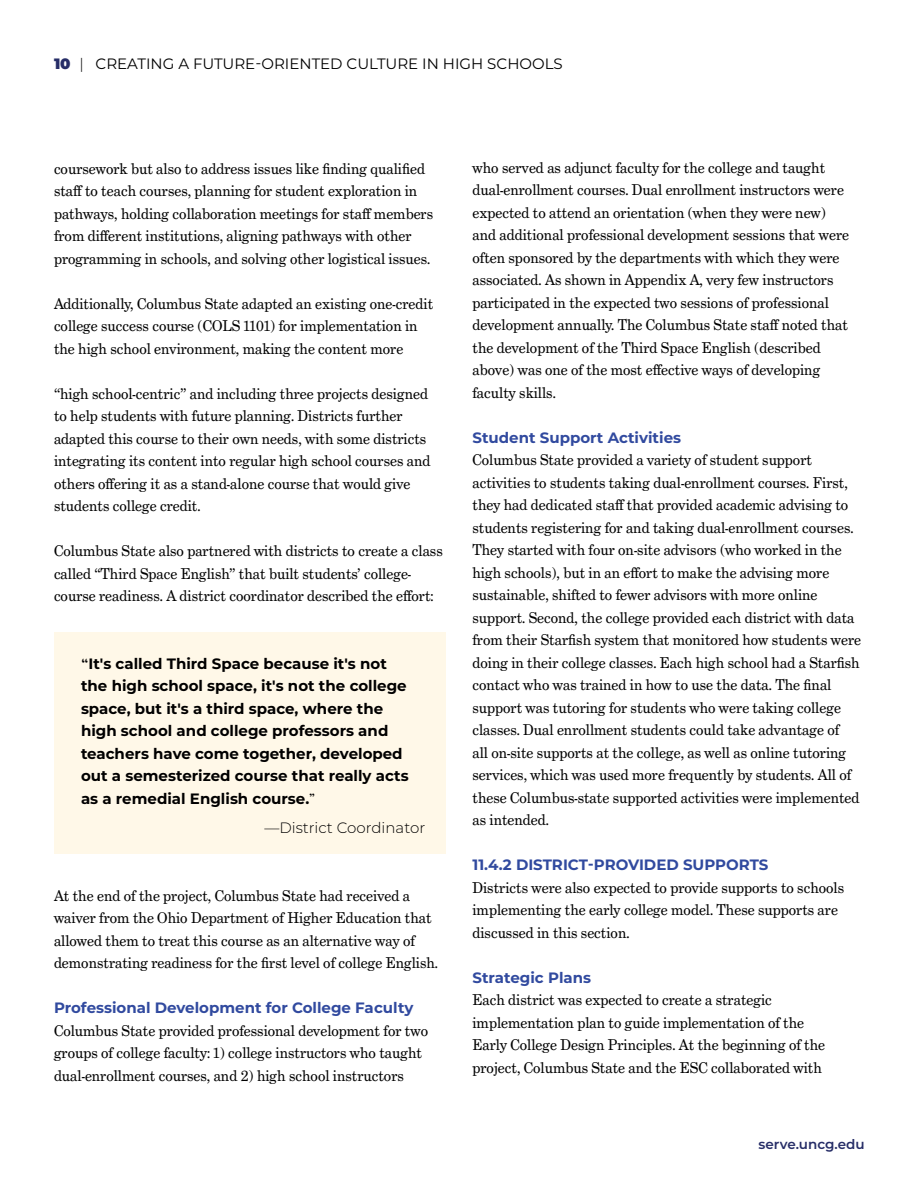
<style>
.page{position:relative;width:918px;height:1188px;background:#fff}
.page>*{position:absolute;margin:0;border:0;box-sizing:border-box;transform-origin:0 0}
.t1{font:15px/22.5px "Grad";color:#000}
.t2{font:700 15px/22.5px "Montserrat";color:#000}
.t3{font:700 15px "Montserrat";color:#314a9f}
.t4{font:15px "Montserrat";color:#000}
.t5{font:300 15px "Montserrat";color:#000}
.t6{font:600 13.5px "Montserrat";color:#262d67}
.s1{font-weight:900;color:#262d67}
.s2{font-weight:300}
.s3{font-family:"Bookman Std";font-weight:500}
.s4{font-family:"Bookman Std";font-weight:300}
</style>
<div class="page">
<div style="left:54px;top:632px;width:392px;height:222px;background:#fff8e8"></div>
<p class="t4" style="left:54px;top:53px;width:510px"><span class="s1">10</span> <span class="s2">|</span> CREATING A FUTURE-ORIENTED CULTURE IN HIGH SCHOOLS</p>
<p class="t1" style="left:54px;top:158px;width:381px">coursework but also to address issues like finding qualified staff to teach courses, planning for student exploration in pathways, holding collaboration meetings for staff members from different institutions, aligning pathways with other programming in schools, and solving other logistical issues.</p>
<p class="t1" style="left:54px;top:293px;width:381px">Additionally, Columbus State adapted an existing one-credit college success course (COLS 1101) for implementation in the high school environment, making the content more</p>
<p class="t1" style="left:54px;top:383px;width:378px">“high school-centric” and including three projects designed to help students with future planning. Districts further adapted this course to their own needs, with some districts integrating its content into regular high school courses and others offering it as a stand-alone course that would give students college credit.</p>
<p class="t1" style="left:54px;top:540px;width:390px">Columbus State also partnered with districts to create a class called “Third Space English” that built students’ college&shy;course readiness. A district coordinator described the effort:</p>
<p class="t2" style="left:81px;top:652px;width:329px"><span class="s3">“</span>It's called Third Space because it's not the high school space, it's not the college space, but it's a third space, where the high school and college professors and teachers have come together, developed out a semesterized course that really acts as a remedial English course.<span class="s4">”</span></p>
<p class="t5" style="left:264px;top:818px;width:162px">—District Coordinator</p>
<p class="t1" style="left:54px;top:884px;width:386px">At the end of the project, Columbus State had received a waiver from the Ohio Department of Higher Education that allowed them to treat this course as an alternative way of demonstrating readiness for the first level of college English.</p>
<p class="t3" style="left:54px;top:997px;width:361px">Professional Development for College Faculty</p>
<p class="t1" style="left:54px;top:1019px;width:376px">Columbus State provided professional development for two groups of college faculty: 1) college instructors who taught dual-enrollment courses, and 2) high school instructors</p>
<p class="t1" style="left:472px;top:157px;width:378px">who served as adjunct faculty for the college and taught dual-enrollment courses. Dual enrollment instructors were expected to attend an orientation (when they were new) and additional professional development sessions that were often sponsored by the departments with which they were associated. As shown in Appendix A, very few instructors participated in the expected two sessions of professional development annually. The Columbus State staff noted that the development of the Third Space English (described above) was one of the most effective ways of developing faculty skills.</p>
<p class="t3" style="left:472px;top:427px;width:210px">Student Support Activities</p>
<p class="t1" style="left:472px;top:449px;width:390px">Columbus State provided a variety of student support activities to students taking dual-enrollment courses. First, they had dedicated staff that provided academic advising to students registering for and taking dual-enrollment courses.<br>They started with four on-site advisors (who worked in the high schools), but in an effort to make the advising more sustainable, shifted to fewer advisors with more online support. Second, the college provided each district with data from their Starfish system that monitored how students were doing in their college classes. Each high school had a Starfish contact who was trained in how to use the data. The final support was tutoring for students who were taking college classes. Dual enrollment students could take advantage of<br>all on-site supports at the college, as well as online tutoring services, which was used more frequently by students. All of these Columbus-state supported activities were implemented as intended.</p>
<p class="t3" style="left:472px;top:854px;width:298px">11.4.2 DISTRICT-PROVIDED SUPPORTS</p>
<p class="t1" style="left:472px;top:877px;width:373px">Districts were also expected to provide supports to schools implementing the early college model. These supports are discussed in this section.</p>
<p class="t3" style="left:472px;top:967px;width:120px">Strategic Plans</p>
<p class="t1" style="left:472px;top:989px;width:354px">Each district was expected to create a strategic implementation plan to guide implementation of the Early College Design Principles. At the beginning of the project, Columbus State and the ESC collaborated with</p>
<p class="t6" style="left:759px;top:1135px;width:108px">serve.uncg.edu</p>
</div>
